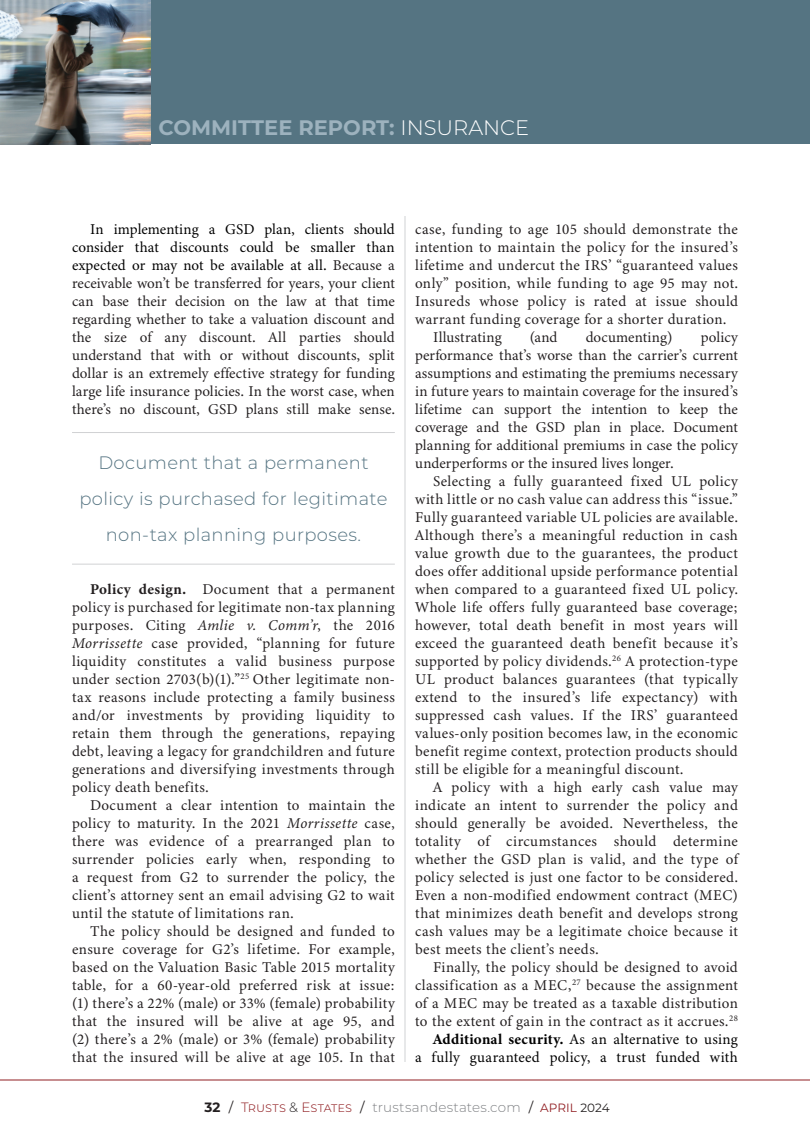
<style>
.page{position:relative;width:810px;height:1134px;background:#fff}
.page>*{position:absolute;margin:0;border:0;box-sizing:border-box;transform-origin:0 0}
.t1{font:700 21px "Montserrat";color:#9db2be}
.Callout{font:300 18px/36px "Montserrat";letter-spacing:.02em;color:#557482;text-align:center}
.BODY{font:15px/18px "Minion 3";letter-spacing:.02em;color:#231f20;text-align:justify}
.BODY-2{font:15px/18px "Minion 3";letter-spacing:.02em;color:#000;text-align:right}
.t2{font:300 13.5px "Montserrat";letter-spacing:.01em;color:#808285}
.s1{font-weight:300;color:#fff}
.s2{color:#000}
.s3{font-weight:700}
.s4{font-style:italic}
.s5{font-weight:700;color:#231f20}
.s6{font-weight:400;color:#231f20}
.s7{color:#911f23}
.s8{color:#231f20}
.s9{font-weight:400;font-size:12px;color:#911f23}
.s10{font-weight:400;font-size:12px;color:#231f20}
</style>
<div class="page">
<hr style="left:0;top:1080px;width:810px;height:1px;background:#911f23">
<div style="left:0;top:0;width:810px;height:144px;background:#557482"></div>
<img style="left:0;top:0;width:150px;height:144px">
<hr style="left:405px;top:216px;width:1px;height:846px;background:#d1d2d4">
<hr style="left:72px;top:432px;width:323px;height:1px;background:#d1d2d4">
<hr style="left:72px;top:564px;width:323px;height:1px;background:#d1d2d4">
<h1 class="t1" style="left:158px;top:112px;width:372px">COMMITTEE REPORT: <span class="s1">INSURANCE</span></h1>
<p class="BODY" style="left:72px;top:220px;width:324px;text-indent:18px"><span class="s2">In implementing a GSD plan, clients should consider that discounts could be smaller than expected or may not be available at all.</span> Because a receivable won’t be transferred for years, your client can base their decision on the law at that time regarding whether to take a valuation discount and the size of any discount. All parties should understand that with or without discounts, split dollar is an extremely effective strategy for funding large life insurance policies. In the worst case, when there’s no discount, GSD plans still make sense.</p>
<p class="Callout" style="left:79px;top:445px;width:310px">Document that a permanent policy is purchased for legitimate non-tax planning purposes.</p>
<p class="BODY" style="left:72px;top:580px;width:324px;text-indent:18px"><span class="s3">Policy design.</span> Document that a permanent policy is purchased for legitimate non-tax planning purposes. Citing <span class="s4">Amlie v. Comm’r</span>, the 2016<br><span class="s4">Morrissette</span> case provided, “planning for future liquidity constitutes a valid business purpose under section 2703(b)(1).”<sup>25</sup> Other legitimate non&shy;tax reasons include protecting a family business and/or investments by providing liquidity to retain them through the generations, repaying debt, leaving a legacy for grandchildren and future generations and diversifying investments through policy death benefits.</p>
<p class="BODY" style="left:72px;top:796px;width:324px;text-indent:18px">Document a clear intention to maintain the policy to maturity. In the 2021 <span class="s4">Morrissette</span> case, there was evidence of a prearranged plan to surrender policies early when, responding to a request from G2 to surrender the policy, the client’s attorney sent an email advising G2 to wait until the statute of limitations ran.</p>
<p class="BODY" style="left:72px;top:922px;width:324px;text-indent:18px">The policy should be designed and funded to ensure coverage for G2’s lifetime. For example, based on the Valuation Basic Table 2015 mortality table, for a 60-year-old preferred risk at issue: (1) there’s a 22% (male) or 33% (female) probability that the insured will be alive at age 95, and (2) there’s a 2% (male) or 3% (female) probability that the insured will be alive at age 105. In that</p>
<p class="BODY" style="left:415px;top:220px;width:324px">case, funding to age 105 should demonstrate the intention to maintain the policy for the insured’s lifetime and undercut the IRS’ “guaranteed values only” position, while funding to age 95 may not.<br>Insureds whose policy is rated at issue should warrant funding coverage for a shorter duration.</p>
<p class="BODY" style="left:433px;top:328px;width:70px">Illustrating</p>
<p class="BODY" style="left:530px;top:328px;width:29px">(and</p>
<p class="BODY" style="left:586px;top:328px;width:88px">documenting)</p>
<p class="BODY" style="left:415px;top:328px;width:324px;text-indent:286px">policy performance that’s worse than the carrier’s current assumptions and estimating the premiums necessary in future years to maintain coverage for the insured’s lifetime can support the intention to keep the coverage and the GSD plan in place. Document planning for additional premiums in case the policy underperforms or the insured lives longer.</p>
<p class="BODY" style="left:415px;top:472px;width:324px;text-indent:18px">Selecting a fully guaranteed fixed UL policy with little or no cash value can address this “issue.” Fully guaranteed variable UL policies are available.<br>Although there’s a meaningful reduction in cash value growth due to the guarantees, the product does offer additional upside performance potential when compared to a guaranteed fixed UL policy.<br>Whole life offers fully guaranteed base coverage; however, total death benefit in most years will exceed the guaranteed death benefit because it’s supported by policy dividends.<sup>26</sup> A protection-type UL product balances guarantees (that typically extend to the insured’s life expectancy) with suppressed cash values. If the IRS’ guaranteed values-only position becomes law, in the economic benefit regime context, protection products should still be eligible for a meaningful discount.</p>
<p class="BODY" style="left:415px;top:778px;width:324px;text-indent:18px">A policy with a high early cash value may indicate an intent to surrender the policy and should generally be avoided. Nevertheless, the totality of circumstances should determine whether the GSD plan is valid, and the type of policy selected is just one factor to be considered.<br>Even a non-modified endowment contract (MEC) that minimizes death benefit and develops strong cash values may be a legitimate choice because it best meets the client’s needs.</p>
<p class="BODY" style="left:415px;top:958px;width:324px;text-indent:18px">Finally, the policy should be designed to avoid classification as a MEC,<sup>27</sup> because the assignment of a MEC may be treated as a taxable distribution to the extent of gain in the contract as it accrues.<sup>28</sup></p>
<p class="BODY-2" style="left:415px;top:1030px;width:324px"><span class="s3">Additional security.</span> As an alternative to using<br>a fully guaranteed policy, a trust funded with</p>
<p class="t2" style="left:204px;top:1098px;width:407px"><span class="s5">32</span> <span class="s6">/</span> <span class="s7">Trusts</span> <span class="s8">&amp;</span> <span class="s7">Estates</span> <span class="s6">/</span> trustsandestates.com <span class="s6">/</span> <span class="s9">APRIL</span> <span class="s10">2024</span></p>
</div>
